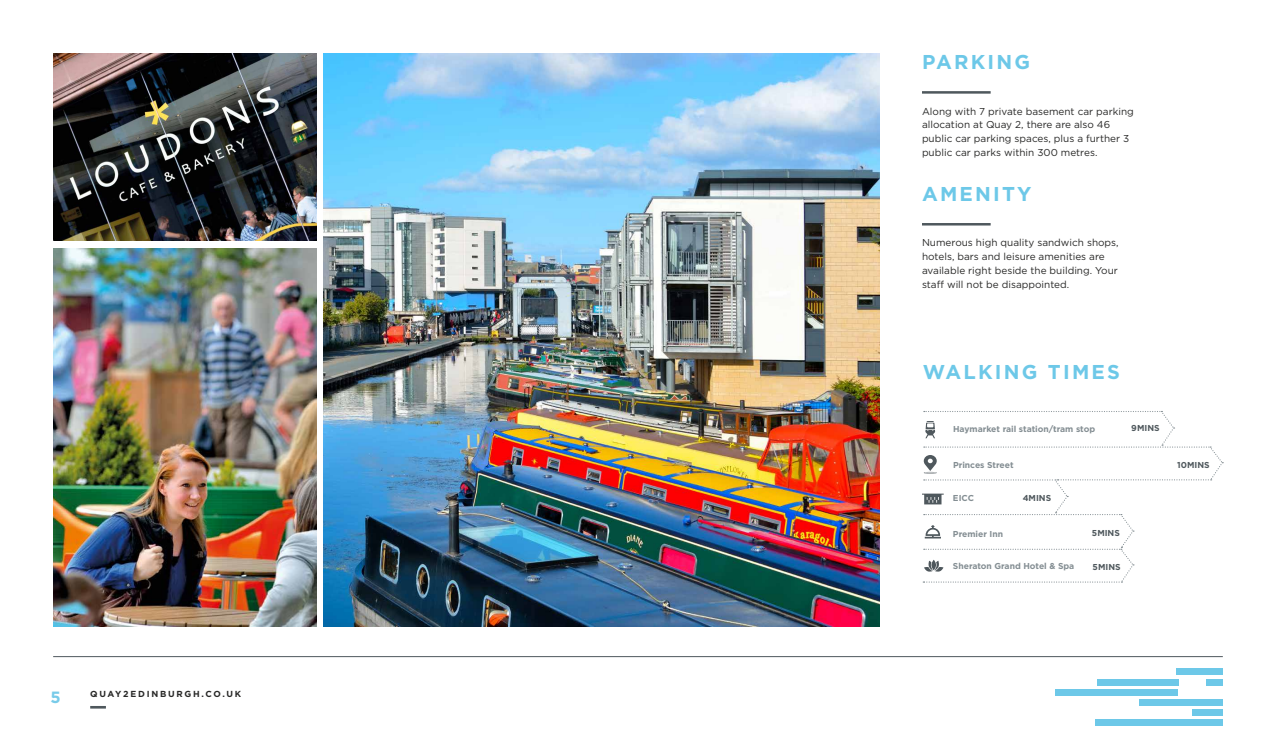
<style>
.page{position:relative;width:1276px;height:745px;background:#fff}
.page>*{position:absolute;margin:0;border:0;box-sizing:border-box;transform-origin:0 0}
.t1{font:700 20px "Gotham";letter-spacing:.11em;color:#6dc8e8}
.t2{font:700 16.25px "Gotham";color:#78cbe9}
.t3{font:10px/13.8px "Gotham";color:#282827}
.t4{font:700 8.75px "Gotham";letter-spacing:.2em;color:#282827}
.t5{font:700 8.62px "Gotham";color:#848e93}
.t6{font:700 8.62px "Gotham";color:#4f585d}
</style>
<div class="page">
<img style="left:53px;top:53px;width:263px;height:188px">
<img style="left:53px;top:248px;width:263px;height:378px">
<img style="left:323px;top:53px;width:556px;height:573px">
<hr style="left:922px;top:91px;width:68px;height:3px;background:#4f585d">
<hr style="left:922px;top:223px;width:68px;height:2px;background:#4f585d">
<svg style="left:922px;top:411px;width:301px;height:171px"></svg>
<hr style="left:90px;top:705px;width:16px;height:3px;background:#4f585d">
<hr style="left:53px;top:656px;width:1169px;height:1px;background:#4f585d">
<div style="left:1098px;top:678px;width:81px;height:6px;background:#6dc8e8"></div>
<div style="left:1206px;top:678px;width:16px;height:6px;background:#6dc8e8"></div>
<div style="left:1176px;top:668px;width:46px;height:6px;background:#6dc8e8"></div>
<div style="left:1139px;top:698px;width:83px;height:7px;background:#6dc8e8"></div>
<div style="left:1095px;top:719px;width:127px;height:6px;background:#6dc8e8"></div>
<div style="left:1054px;top:688px;width:123px;height:6px;background:#6dc8e8"></div>
<div style="left:1192px;top:709px;width:30px;height:6px;background:#6dc8e8"></div>
<h2 class="t2" style="left:50px;top:686px;width:12px">5</h2>
<p class="t4" style="left:90px;top:687px;width:152px">QUAY2EDINBURGH.CO.UK</p>
<h1 class="t1" style="left:922px;top:49px;width:110px">PARKING</h1>
<p class="t3" style="left:922px;top:104px;width:213px">Along with 7 private basement car parking allocation at Quay 2, there are also 46 public car parking spaces, plus a further 3 public car parks within 300 metres.</p>
<h1 class="t1" style="left:922px;top:181px;width:111px">AMENITY</h1>
<p class="t3" style="left:922px;top:235px;width:198px">Numerous high quality sandwich shops, hotels, bars and leisure amenities are available right beside the building. Your staff will not be disappointed.</p>
<h1 class="t1" style="left:922px;top:358px;width:199px">WALKING TIMES</h1>
<p class="t5" style="left:953px;top:422px;width:144px">Haymarket rail station/tram stop</p>
<p class="t6" style="left:1131px;top:422px;width:30px">9MINS</p>
<p class="t5" style="left:953px;top:459px;width:62px">Princes Street</p>
<p class="t6" style="left:1177px;top:458px;width:34px">10MINS</p>
<p class="t5" style="left:953px;top:492px;width:23px">EICC</p>
<p class="t6" style="left:1022px;top:491px;width:30px">4MINS</p>
<p class="t5" style="left:953px;top:528px;width:52px">Premier Inn</p>
<p class="t6" style="left:1092px;top:527px;width:29px">5MINS</p>
<p class="t5" style="left:953px;top:560px;width:123px">Sheraton Grand Hotel &amp; Spa</p>
<p class="t6" style="left:1092px;top:561px;width:29px">5MINS</p>
</div>
